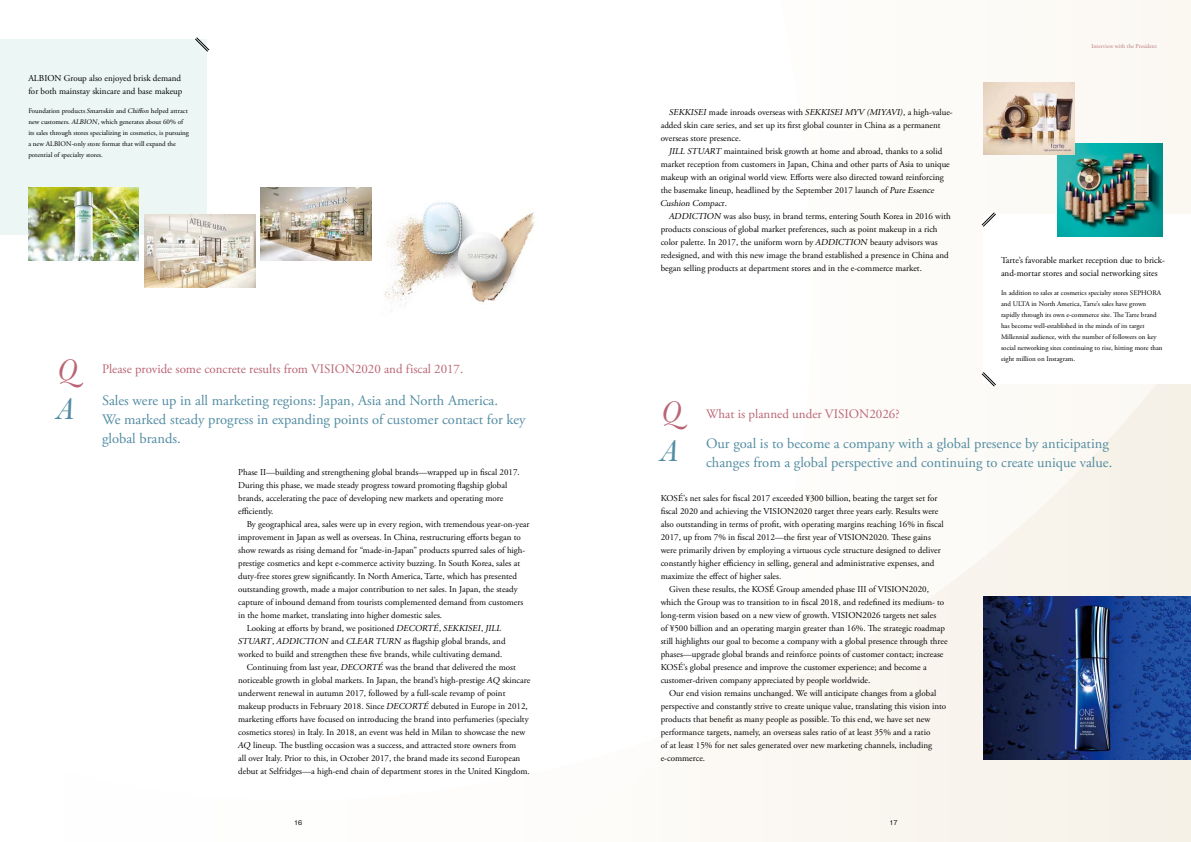
<style>
.page{position:relative;width:1191px;height:842px;background:#fff}
.page>*{position:absolute;margin:0;border:0;box-sizing:border-box;transform-origin:0 0}
.t1{font:italic 31px "Baskerville";color:#ba6575}
.t2{font:italic 31px "Baskerville";color:#528ca2}
.t3{font:14.5px/19px "Adobe Garamond Pro";color:#528ca2}
.t4{font:13px "Adobe Garamond Pro";color:#ba6575}
.t5{font:9px/13px "Adobe Garamond Pro";color:#000}
.t6{font:7px/11px "Adobe Garamond Pro";color:#000}
.t7{font:6px "Adobe Garamond Pro";color:#bb797e}
.t8{font:6px "Gothic MB101 Pro Regular 90 pv RKSJ H";color:#000}
.s1{font-style:italic}
</style>
<div class="page">
<div style="left:983px;top:0;width:208px;height:215px;background:#fcf9f4"></div>
<div style="left:1163px;top:384px;width:28px;height:458px;background:#f6f1e7"></div>
<div style="left:1127px;top:384px;width:36px;height:458px;background:#f6f1e8"></div>
<img style="left:1091px;top:397px;width:36px;height:445px">
<img style="left:1056px;top:432px;width:36px;height:410px">
<img style="left:1020px;top:493px;width:36px;height:349px">
<img style="left:984px;top:526px;width:36px;height:316px">
<div style="left:948px;top:557px;width:36px;height:285px;background:#f8f4ed"></div>
<div style="left:0;top:40px;width:207px;height:195px;background:#ebf6f5"></div>
<img style="left:385px;top:202px;width:150px;height:110px">
<img style="left:261px;top:187px;width:110px;height:74px">
<img style="left:145px;top:214px;width:110px;height:74px">
<img style="left:28px;top:187px;width:111px;height:74px">
<img style="left:1057px;top:143px;width:105px;height:94px">
<svg style="left:195px;top:37px;width:14px;height:15px"></svg>
<svg style="left:981px;top:212px;width:15px;height:15px"></svg>
<svg style="left:981px;top:372px;width:15px;height:14px"></svg>
<img style="left:984px;top:82px;width:90px;height:73px">
<img style="left:984px;top:597px;width:207px;height:162px">
<p class="t5" style="left:28px;top:73px;width:156px">ALBION Group also enjoyed brisk demand for both mainstay skincare and base makeup</p>
<p class="t6" style="left:28px;top:106px;width:162px">Foundation products <span class="s1">Smartskin</span> and <span class="s1">Chiffon</span> helped attract new customers. <span class="s1">ALBION</span>, which generates about 60% of its sales through stores specializing in cosmetics, is pursuing a new ALBION-only store format that will expand the potential of specialty stores.</p>
<h1 class="t1" style="left:57px;top:352px;width:22px">Q</h1>
<h3 class="t4" style="left:102px;top:364px;width:363px">Please provide some concrete results from VISION2020 and fiscal 2017.</h3>
<h1 class="t2" style="left:57px;top:391px;width:19px">A</h1>
<h2 class="t3" style="left:102px;top:392px;width:425px">Sales were up in all marketing regions: Japan, Asia and North America.<br>We marked steady progress in expanding points of customer contact for key global brands.</h2>
<p class="t5" style="left:238px;top:467px;width:283px">Phase II—building and strengthening global brands—wrapped up in fiscal 2017.<br>During this phase, we made steady progress toward promoting flagship global brands, accelerating the pace of developing new markets and operating more efficiently.</p>
<p class="t5" style="left:247px;top:519px;width:284px">By geographical area, sales were up in every region, with tremendous year-on-year</p>
<p class="t5" style="left:238px;top:532px;width:284px">improvement in Japan as well as overseas. In China, restructuring efforts began to</p>
<p class="t5" style="left:238px;top:545px;width:289px">show rewards as rising demand for “made-in-Japan” products spurred sales of high-</p>
<p class="t5" style="left:238px;top:558px;width:283px">prestige cosmetics and kept e-commerce activity buzzing. In South Korea, sales at</p>
<p class="t5" style="left:238px;top:571px;width:280px">duty-free stores grew significantly. In North America, Tarte, which has presented</p>
<p class="t5" style="left:238px;top:584px;width:281px">outstanding growth, made a major contribution to net sales. In Japan, the steady</p>
<p class="t5" style="left:238px;top:597px;width:287px">capture of inbound demand from tourists complemented demand from customers</p>
<p class="t5" style="left:238px;top:610px;width:205px">in the home market, translating into higher domestic sales.</p>
<p class="t5" style="left:247px;top:623px;width:256px">Looking at efforts by brand, we positioned <span class="s1">DECORTÉ</span>, <span class="s1">SEKKISEI</span>, <span class="s1">JILL</span></p>
<p class="t5" style="left:238px;top:636px;width:269px"><span class="s1">STUART</span>, <span class="s1">ADDICTION</span> and <span class="s1">CLEAR TURN</span> as flagship global brands, and</p>
<p class="t5" style="left:238px;top:649px;width:266px">worked to build and strengthen these five brands, while cultivating demand.</p>
<p class="t5" style="left:247px;top:662px;width:271px">Continuing from last year, <span class="s1">DECORTÉ</span> was the brand that delivered the most</p>
<p class="t5" style="left:238px;top:675px;width:293px">noticeable growth in global markets. In Japan, the brand’s high-prestige <span class="s1">AQ</span> skincare</p>
<p class="t5" style="left:238px;top:688px;width:269px">underwent renewal in autumn 2017, followed by a full-scale revamp of point</p>
<p class="t5" style="left:238px;top:701px;width:291px">makeup products in February 2018. Since <span class="s1">DECORTÉ</span> debuted in Europe in 2012,</p>
<p class="t5" style="left:238px;top:714px;width:292px">marketing efforts have focused on introducing the brand into perfumeries (specialty</p>
<p class="t5" style="left:238px;top:727px;width:289px">cosmetics stores) in Italy. In 2018, an event was held in Milan to showcase the new</p>
<p class="t5" style="left:238px;top:740px;width:280px"><span class="s1">AQ</span> lineup. The bustling occasion was a success, and attracted store owners from</p>
<p class="t5" style="left:238px;top:753px;width:284px">all over Italy. Prior to this, in October 2017, the brand made its second European</p>
<p class="t5" style="left:238px;top:766px;width:293px">debut at Selfridges—a high-end chain of department stores in the United Kingdom.</p>
<p class="t5" style="left:660px;top:107px;width:293px;text-indent:8px"><span class="s1">SEKKISEI</span> made inroads overseas with <span class="s1">SEKKISEI MYV (MIYAVI)</span>, a high-value&shy;added skin care series, and set up its first global counter in China as a permanent overseas store presence.</p>
<p class="t5" style="left:660px;top:146px;width:291px;text-indent:9px"><span class="s1">JILL STUART</span> maintained brisk growth at home and abroad, thanks to a solid market reception from customers in Japan, China and other parts of Asia to unique makeup with an original world view. Efforts were also directed toward reinforcing the basemake lineup, headlined by the September 2017 launch of <span class="s1">Pure Essence Cushion Compact</span>.</p>
<p class="t5" style="left:660px;top:211px;width:292px;text-indent:8px"><span class="s1">ADDICTION</span> was also busy, in brand terms, entering South Korea in 2016 with products conscious of global market preferences, such as point makeup in a rich color palette. In 2017, the uniform worn by <span class="s1">ADDICTION</span> beauty advisors was redesigned, and with this new image the brand established a presence in China and began selling products at department stores and in the e-commerce market.</p>
<p class="t7" style="left:1091px;top:43px;width:67px">Interview with the President</p>
<p class="t5" style="left:1001px;top:254px;width:166px">Tarte’s favorable market reception due to brick&shy;and-mortar stores and social networking sites</p>
<p class="t6" style="left:1001px;top:288px;width:163px">In addition to sales at cosmetics specialty stores SEPHORA and ULTA in North America, Tarte’s sales have grown rapidly through its own e-commerce site. The Tarte brand has become well-established in the minds of its target Millennial audience, with the number of followers on key social networking sites continuing to rise, hitting more than eight million on Instagram.</p>
<h1 class="t1" style="left:660px;top:395px;width:22px">Q</h1>
<h3 class="t4" style="left:706px;top:409px;width:195px">What is planned under VISION2026?</h3>
<h1 class="t2" style="left:660px;top:434px;width:19px">A</h1>
<h2 class="t3" style="left:706px;top:435px;width:408px">Our goal is to become a company with a global presence by anticipating changes from a global perspective and continuing to create unique value.</h2>
<p class="t5" style="left:660px;top:493px;width:278px">KOSÉ’s net sales for fiscal 2017 exceeded ¥300 billion, beating the target set for</p>
<p class="t5" style="left:660px;top:506px;width:279px">fiscal 2020 and achieving the VISION2020 target three years early. Results were</p>
<p class="t5" style="left:660px;top:519px;width:284px">also outstanding in terms of profit, with operating margins reaching 16% in fiscal</p>
<p class="t5" style="left:660px;top:532px;width:272px">2017, up from 7% in fiscal 2012—the first year of VISION2020. These gains</p>
<p class="t5" style="left:660px;top:545px;width:281px">were primarily driven by employing a virtuous cycle structure designed to deliver</p>
<p class="t5" style="left:660px;top:558px;width:275px">constantly higher efficiency in selling, general and administrative expenses, and</p>
<p class="t5" style="left:660px;top:571px;width:122px">maximize the effect of higher sales.</p>
<p class="t5" style="left:669px;top:584px;width:261px">Given these results, the KOSÉ Group amended phase III of VISION2020,</p>
<p class="t5" style="left:660px;top:597px;width:285px">which the Group was to transition to in fiscal 2018, and redefined its medium- to</p>
<p class="t5" style="left:660px;top:610px;width:277px">long-term vision based on a new view of growth. VISION2026 targets net sales</p>
<p class="t5" style="left:660px;top:623px;width:286px">of ¥500 billion and an operating margin greater than 16%. The strategic roadmap</p>
<p class="t5" style="left:660px;top:636px;width:288px">still highlights our goal to become a company with a global presence through three</p>
<p class="t5" style="left:660px;top:649px;width:284px">phases—upgrade global brands and reinforce points of customer contact; increase</p>
<p class="t5" style="left:660px;top:662px;width:267px">KOSÉ’s global presence and improve the customer experience; and become a</p>
<p class="t5" style="left:660px;top:675px;width:211px">customer-driven company appreciated by people worldwide.</p>
<p class="t5" style="left:669px;top:688px;width:268px">Our end vision remains unchanged. We will anticipate changes from a global</p>
<p class="t5" style="left:660px;top:701px;width:287px">perspective and constantly strive to create unique value, translating this vision into</p>
<p class="t5" style="left:660px;top:714px;width:271px">products that benefit as many people as possible. To this end, we have set new</p>
<p class="t5" style="left:660px;top:727px;width:271px">performance targets, namely, an overseas sales ratio of at least 35% and a ratio</p>
<p class="t5" style="left:660px;top:740px;width:273px">of at least 15% for net sales generated over new marketing channels, including</p>
<p class="t5" style="left:660px;top:753px;width:46px">e-commerce.</p>
<p class="t8" style="left:294px;top:820px;width:10px">16</p>
<p class="t8" style="left:889px;top:820px;width:10px">17</p>
</div>
